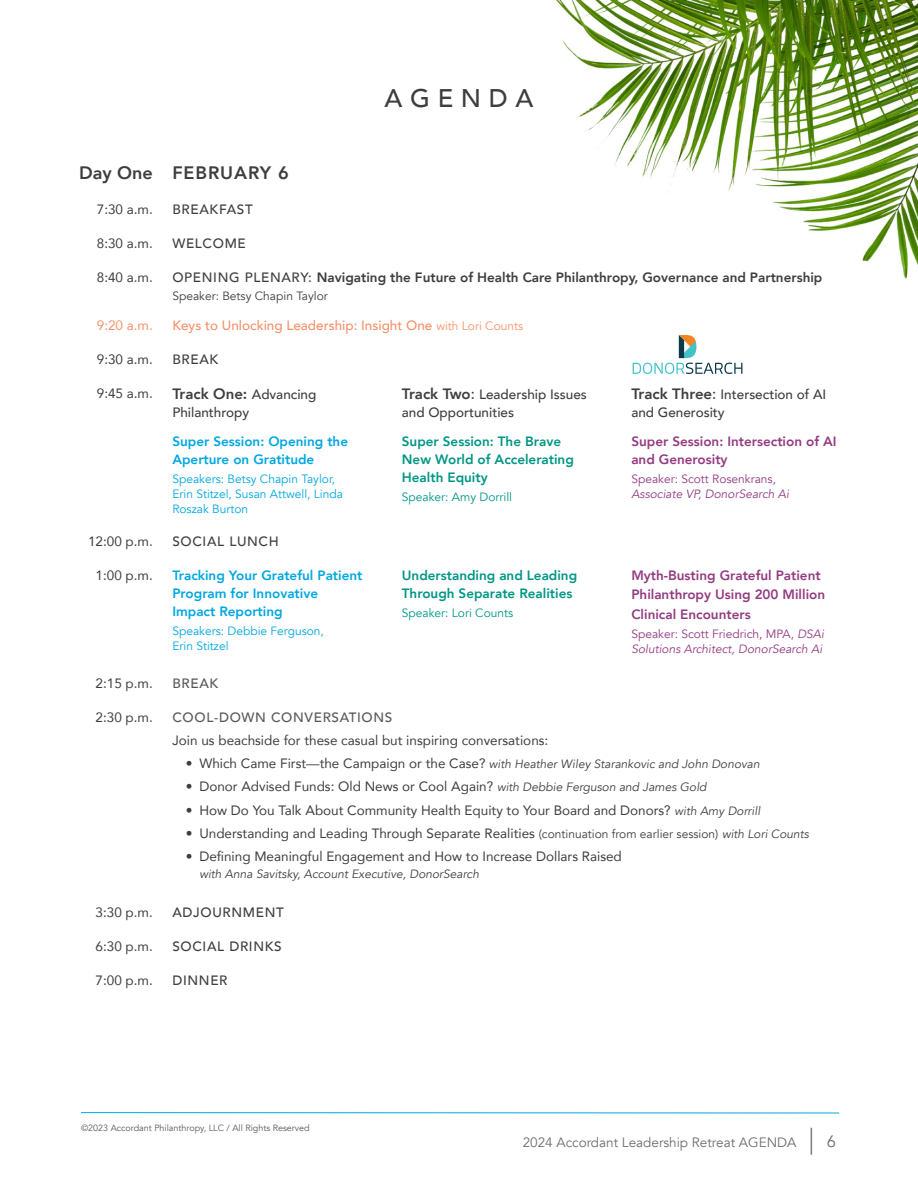
<style>
.page{position:relative;width:918px;height:1188px;background:#fff}
.page>*{position:absolute;margin:0;border:0;box-sizing:border-box;transform-origin:0 0}
.t1{font:300 27px "Avenir";color:#6c6d70}
.Bulleted_List{font:500 25.5px "Avenir";letter-spacing:.3em;color:#3e3e3f}
.Bulleted_List-2{font:800 18px "Avenir";letter-spacing:.05em;color:#3e3e3f}
.Bulleted_List-3{font:800 15px "Avenir";color:#3e3e3f}
.Bulleted_List-4{font:13.5px "Avenir";color:#3e3e3f}
.Bulleted_List-5{font:800 13.5px/19.5px "Avenir";color:#943b81}
.Bulleted_List-6{font:500 13.5px/18px "Avenir";color:#3e3e3f}
.Bulleted_List-7{font:800 13.5px/18px "Avenir";color:#00a7e1}
.Bulleted_List-8{font:800 13.5px/18px "Avenir";color:#009684}
.Bulleted_List-9{font:800 13.5px "Avenir";color:#3e3e3f}
.Bulleted_List-10{font:500 13.5px "Avenir";letter-spacing:.05em;color:#3e3e3f}
.Bulleted_List-11{font:500 13.5px "Avenir";color:#f69169}
.t2{font:13.5px "Avenir";color:#6c6d70}
.Bulleted_List-12{font:500 13.5px "Avenir";letter-spacing:.05em;color:#57585a}
.Bulleted_List-13{font:13.5px "Avenir";color:#f69169}
.t3{font:italic 12px "Avenir";color:#3e3e3f}
.Bulleted_List-14{font:italic 12px/15px "Avenir";color:#943b81}
.Bulleted_List-15{font:12px/15px "Avenir";color:#00a7e1}
.Bulleted_List-16{font:12px "Avenir";color:#009684}
.Bulleted_List-17{font:12px "Avenir";color:#3e3e3f}
.t4{font:9px "Avenir";color:#58595b}
.s1{font-weight:500}
.s2{font-weight:400;font-size:12px}
.s3{font-weight:500;font-size:13.5px}
.s4{font-weight:800;font-size:15px}
.s5{font-size:15px}
.s6{font-style:normal}
.s7{font-style:normal;font-size:13.5px}
.s8{font-style:italic;font-size:12px}
.s9{font-size:12px}
.s10{font-weight:400;font-size:16.5px}
</style>
<div class="page">
<hr style="left:81px;top:1112px;width:758px;height:1px;background:#00a7e1">
<img style="left:556px;top:0;width:362px;height:279px">
<svg style="left:633px;top:335px;width:109px;height:39px"></svg>
<p class="Bulleted_List" style="left:385px;top:76px;width:150px">AGENDA</p>
<p class="Bulleted_List-2" style="left:79px;top:159px;width:75px">Day One</p>
<p class="Bulleted_List-2" style="left:172px;top:159px;width:118px">FEBRUARY 6</p>
<p class="Bulleted_List-4" style="left:97px;top:199px;width:58px">7:30 a.m.</p>
<p class="Bulleted_List-10" style="left:172px;top:198px;width:82px">BREAKFAST</p>
<p class="Bulleted_List-4" style="left:97px;top:232px;width:58px">8:30 a.m.</p>
<p class="Bulleted_List-10" style="left:172px;top:231px;width:75px">WELCOME</p>
<p class="Bulleted_List-4" style="left:97px;top:266px;width:58px">8:40 a.m.</p>
<p class="Bulleted_List-9" style="left:172px;top:266px;width:652px"><span class="s1">OPENING PLENARY:</span> Navigating the Future of Health Care Philanthropy, Governance and Partnership</p>
<p class="Bulleted_List-17" style="left:172px;top:288px;width:157px">Speaker: Betsy Chapin Taylor</p>
<p class="Bulleted_List-13" style="left:97px;top:315px;width:58px">9:20 a.m.</p>
<p class="Bulleted_List-11" style="left:172px;top:314px;width:352px">Keys to Unlocking Leadership: Insight One <span class="s2">with Lori Counts</span></p>
<p class="Bulleted_List-4" style="left:97px;top:348px;width:58px">9:30 a.m.</p>
<p class="Bulleted_List-6" style="left:172px;top:349px;width:47px">BREAK</p>
<p class="Bulleted_List-4" style="left:97px;top:382px;width:58px">9:45 a.m.</p>
<p class="Bulleted_List-3" style="left:172px;top:382px;width:145px">Track One: <span class="s3">Advancing</span></p>
<p class="Bulleted_List-6" style="left:172px;top:403px;width:78px">Philanthropy</p>
<p class="Bulleted_List-6" style="left:402px;top:385px;width:186px"><span class="s4">Track Two</span><span class="s5">:</span> Leadership Issues and Opportunities</p>
<p class="Bulleted_List-6" style="left:631px;top:385px;width:196px"><span class="s4">Track Three</span><span class="s5">:</span> Intersection of AI and Generosity</p>
<p class="Bulleted_List-7" style="left:172px;top:432px;width:177px">Super Session: Opening the<br>Aperture on Gratitude</p>
<p class="Bulleted_List-15" style="left:172px;top:472px;width:172px">Speakers: Betsy Chapin Taylor,<br>Erin Stitzel, Susan Attwell, Linda<br>Roszak Burton</p>
<p class="Bulleted_List-4" style="left:88px;top:531px;width:66px">12:00 p.m.</p>
<p class="Bulleted_List-10" style="left:172px;top:530px;width:108px">SOCIAL LUNCH</p>
<p class="Bulleted_List-4" style="left:96px;top:564px;width:59px">1:00 p.m.</p>
<p class="Bulleted_List-7" style="left:172px;top:566px;width:192px">Tracking Your Grateful Patient<br>Program for Innovative<br>Impact Reporting</p>
<p class="Bulleted_List-15" style="left:172px;top:624px;width:153px">Speakers: Debbie Ferguson,<br>Erin Stitzel</p>
<p class="Bulleted_List-8" style="left:402px;top:432px;width:174px">Super Session: The Brave<br>New World of Accelerating<br>Health Equity</p>
<p class="Bulleted_List-16" style="left:402px;top:490px;width:112px">Speaker: Amy Dorrill</p>
<p class="Bulleted_List-8" style="left:402px;top:566px;width:177px">Understanding and Leading<br>Through Separate Realities</p>
<p class="Bulleted_List-16" style="left:402px;top:606px;width:113px">Speaker: Lori Counts</p>
<p class="Bulleted_List-5" style="left:631px;top:432px;width:207px;line-height:18px">Super Session: Intersection of AI and Generosity</p>
<p class="Bulleted_List-14" style="left:631px;top:472px;width:159px"><span class="s6">Speaker: Scott Rosenkrans,<br></span>Associate VP, DonorSearch Ai</p>
<p class="Bulleted_List-5" style="left:631px;top:565px;width:195px">Myth-Busting Grateful Patient<br>Philanthropy Using 200 Million<br>Clinical Encounters</p>
<p class="Bulleted_List-14" style="left:631px;top:627px;width:194px"><span class="s6">Speaker: Scott Friedrich, MPA,</span> DSAi<br>Solutions Architect, DonorSearch Ai</p>
<p class="Bulleted_List-4" style="left:96px;top:672px;width:59px">2:15 p.m.</p>
<p class="Bulleted_List-12" style="left:172px;top:672px;width:47px">BREAK</p>
<p class="Bulleted_List-4" style="left:96px;top:706px;width:59px">2:30 p.m.</p>
<p class="Bulleted_List-12" style="left:172px;top:705px;width:222px">COOL-DOWN CONVERSATIONS</p>
<p class="Bulleted_List-4" style="left:172px;top:729px;width:377px">Join us beachside for these casual but inspiring conversations:</p>
<p class="t3" style="left:186px;top:757px;width:575px"><span class="s7">• Which Came First—the Campaign or the Case?</span> with Heather Wiley Starankovic and John Donovan</p>
<p class="Bulleted_List-4" style="left:186px;top:776px;width:522px">• Donor Advised Funds: Old News or Cool Again? <span class="s8">with Debbie Ferguson and James Gold</span></p>
<p class="Bulleted_List-4" style="left:186px;top:799px;width:576px">• How Do You Talk About Community Health Equity to Your Board and Donors? <span class="s8">with Amy Dorrill</span></p>
<p class="Bulleted_List-4" style="left:186px;top:822px;width:625px">• Understanding and Leading Through Separate Realities <span class="s9">(continuation from earlier session)</span> <span class="s8">with Lori Counts</span></p>
<p class="Bulleted_List-4" style="left:186px;top:846px;width:437px">• Defining Meaningful Engagement and How to Increase Dollars Raised</p>
<p class="t3" style="left:199px;top:866px;width:281px">with Anna Savitsky, Account Executive, DonorSearch</p>
<p class="Bulleted_List-4" style="left:96px;top:902px;width:59px">3:30 p.m.</p>
<p class="Bulleted_List-10" style="left:172px;top:901px;width:113px">ADJOURNMENT</p>
<p class="Bulleted_List-4" style="left:96px;top:936px;width:59px">6:30 p.m.</p>
<p class="Bulleted_List-10" style="left:172px;top:935px;width:111px">SOCIAL DRINKS</p>
<p class="Bulleted_List-4" style="left:96px;top:969px;width:59px">7:00 p.m.</p>
<p class="Bulleted_List-6" style="left:172px;top:970px;width:57px">DINNER</p>
<p class="t4" style="left:81px;top:1123px;width:230px">©2023 Accordant Philanthropy, LLC / All Rights Reserved</p>
<p class="t2" style="left:523px;top:1134px;width:275px">2024 Accordant Leadership Retreat AGENDA</p>
<h1 class="t1" style="left:808px;top:1123px;width:29px">| <span class="s10">6</span></h1>
</div>
